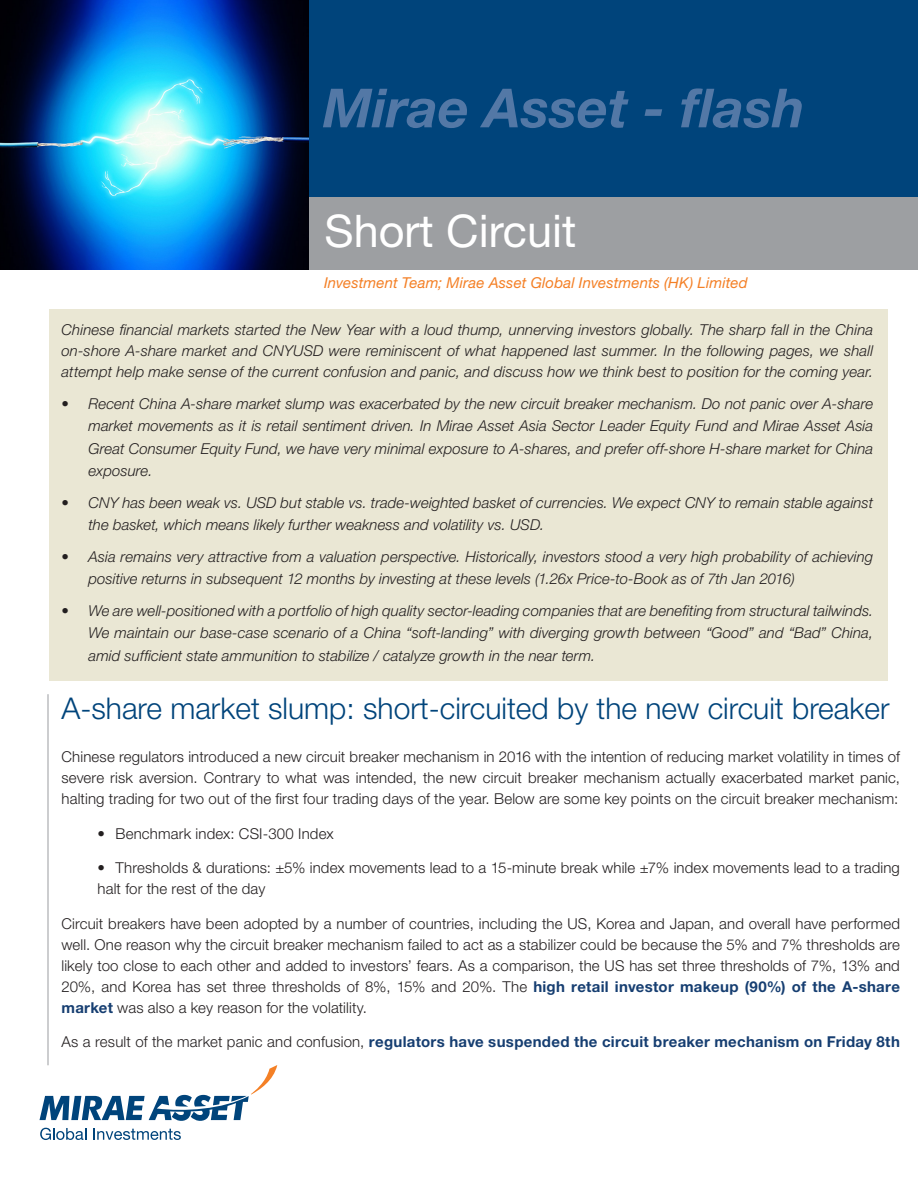
<style>
.page{position:relative;width:918px;height:1188px;background:#fff}
.page>*{position:absolute;margin:0;border:0;box-sizing:border-box;transform-origin:0 0}
.t1{font:italic 700 54px "Helvetica Neue LT Std";color:#5378a6}
.t2{font:45px "Helvetica Neue LT Std";color:#fff}
.head{font:300 30px "Helvetica Neue LT Std";color:#00447b}
.Body{font:italic 300 15px/22.5px "Helvetica Neue LT Std";letter-spacing:.005em;color:#231f20;text-align:justify}
.Body-2{font:300 15px/21px "Helvetica Neue LT Std";letter-spacing:.01em;color:#231f20;text-align:justify}
.Body-3{font:700 15px "Helvetica Neue LT Std";letter-spacing:.02em;color:#163e71}
.credits{font:italic 15px "Helvetica Neue LT Std";letter-spacing:.01em;color:#f48026}
.s1{font-weight:700;color:#163e71}
.s2{font-weight:300;color:#231f20}
</style>
<div class="page">
<div style="left:0;top:0;width:918px;height:270px;background:#9d9fa2"></div>
<div style="left:0;top:0;width:918px;height:196px;background:#00447b"></div>
<img style="left:0;top:0;width:309px;height:270px">
<svg style="left:40px;top:1065px;width:237px;height:56px"></svg>
<svg style="left:40px;top:1128px;width:46px;height:12px"></svg>
<svg style="left:93px;top:1128px;width:88px;height:12px"></svg>
<hr style="left:47px;top:694px;width:2px;height:371px;background:#bcbdc0">
<div style="left:50px;top:309px;width:838px;height:372px;background:#eae7d4"></div>
<p class="t1" style="left:323px;top:75px;width:484px">Mirae Asset - flash</p>
<p class="t2" style="left:325px;top:204px;width:253px">Short Circuit</p>
<p class="credits" style="left:324px;top:273px;width:425px">Investment Team; Mirae Asset Global Investments (HK) Limited</p>
<p class="Body" style="left:62px;top:319px;width:813px;line-height:21px">Chinese financial markets started the New Year with a loud thump, unnerving investors globally. The sharp fall in the China on-shore A-share market and CNYUSD were reminiscent of what happened last summer. In the following pages, we shall attempt help make sense of the current confusion and panic, and discuss how we think best to position for the coming year.</p>
<p class="Body" style="left:88px;top:392px;width:786px;text-indent:-27px">• Recent China A-share market slump was exacerbated by the new circuit breaker mechanism. Do not panic over A-share market movements as it is retail sentiment driven. In Mirae Asset Asia Sector Leader Equity Fund and Mirae Asset Asia Great Consumer Equity Fund, we have very minimal exposure to A-shares, and prefer off-shore H-share market for China exposure.</p>
<p class="Body" style="left:88px;top:491px;width:786px;text-indent:-27px">• CNY has been weak vs. USD but stable vs. trade-weighted basket of currencies. We expect CNY to remain stable against the basket, which means likely further weakness and volatility vs. USD.</p>
<p class="Body" style="left:88px;top:545px;width:786px;text-indent:-27px">• Asia remains very attractive from a valuation perspective. Historically, investors stood a very high probability of achieving positive returns in subsequent 12 months by investing at these levels (1.26x Price-to-Book as of 7th Jan 2016)</p>
<p class="Body" style="left:88px;top:599px;width:786px;text-indent:-27px">• We are well-positioned with a portfolio of high quality sector-leading companies that are benefiting from structural tailwinds.<br>We maintain our base-case scenario of a China “soft-landing” with diverging growth between “Good” and “Bad” China, amid sufficient state ammunition to stabilize / catalyze growth in the near term.</p>
<p class="head" style="left:62px;top:690px;width:829px">A-share market slump: short-circuited by the new circuit breaker</p>
<p class="Body-2" style="left:62px;top:746px;width:840px">Chinese regulators introduced a new circuit breaker mechanism in 2016 with the intention of reducing market volatility in times of severe risk aversion. Contrary to what was intended, the new circuit breaker mechanism actually exacerbated market panic, halting trading for two out of the first four trading days of the year. Below are some key points on the circuit breaker mechanism:</p>
<p class="Body-2" style="left:98px;top:823px;width:238px">• Benchmark index: CSI-300 Index</p>
<p class="Body-2" style="left:98px;top:857px;width:804px">• Thresholds &amp; durations: ±5% index movements lead to a 15-minute break while ±7% index movements lead to a trading halt for the rest of the day</p>
<p class="Body-2" style="left:62px;top:913px;width:840px">Circuit breakers have been adopted by a number of countries, including the US, Korea and Japan, and overall have performed well. One reason why the circuit breaker mechanism failed to act as a stabilizer could be because the 5% and 7% thresholds are likely too close to each other and added to investors’ fears. As a comparison, the US has set three thresholds of 7%, 13% and 20%, and Korea has set three thresholds of 8%, 15% and 20%. The <span class="s1">high retail investor makeup (90%) of the A-share market</span> was also a key reason for the volatility.</p>
<p class="Body-3" style="left:62px;top:1033px;width:840px"><span class="s2">As a result of the market panic and confusion,</span> regulators have suspended the circuit breaker mechanism on Friday 8th</p>
</div>
